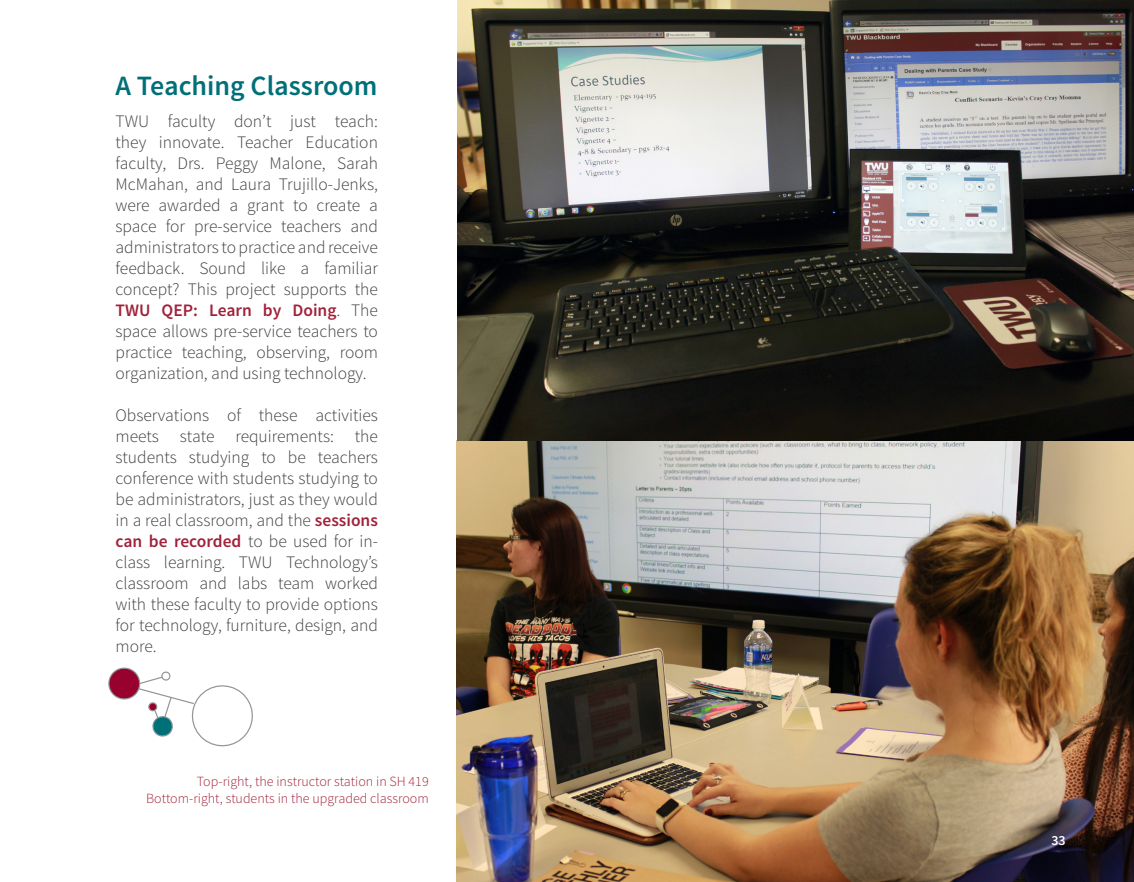
<style>
.page{position:relative;width:1134px;height:882px;background:#fff}
.page>*{position:absolute;margin:0;border:0;box-sizing:border-box;transform-origin:0 0}
.t1{font:600 28px "Source Sans Pro";color:#007078}
.t2{font:300 17.5px/21px "Source Sans Pro";color:#3e3e3f;text-align:justify}
.t3{font:300 14px/16.8px "Source Sans Pro";color:#a1213a;text-align:right}
.t4{font:600 14px "Source Sans Pro";color:#fff}
.s1{font-weight:600;color:#a1213a}
</style>
<div class="page">
<svg style="left:108px;top:667px;width:145px;height:80px"></svg>
<img style="left:456px;top:440px;width:678px;height:442px">
<img style="left:458px;top:0;width:676px;height:440px">
<p class="t1" style="left:116px;top:68px;width:264px">A Teaching Classroom</p>
<p class="t2" style="left:116px;top:111px;width:264px">TWU faculty don’t just teach: they innovate. Teacher Education faculty, Drs. Peggy Malone, Sarah McMahan, and Laura Trujillo-Jenks, were awarded a grant to create a space for pre-service teachers and administrators to practice and receive feedback. Sound like a familiar concept? This project supports the <span class="s1">TWU QEP: Learn by Doing</span>. The space allows pre-service teachers to practice teaching, observing, room organization, and using technology.</p>
<p class="t2" style="left:116px;top:405px;width:264px">Observations of these activities meets state requirements: the students studying to be teachers conference with students studying to be administrators, just as they would in a real classroom, and the <span class="s1">sessions can be recorded</span> to be used for in&shy;class learning. TWU Technology’s classroom and labs team worked with these faculty to provide options for technology, furniture, design, and more.</p>
<p class="t3" style="left:146px;top:773px;width:284px">Top-right, the instructor station in SH 419<br>Bottom-right, students in the upgraded classroom</p>
<p class="t4" style="left:1051px;top:831px;width:16px">33</p>
</div>
